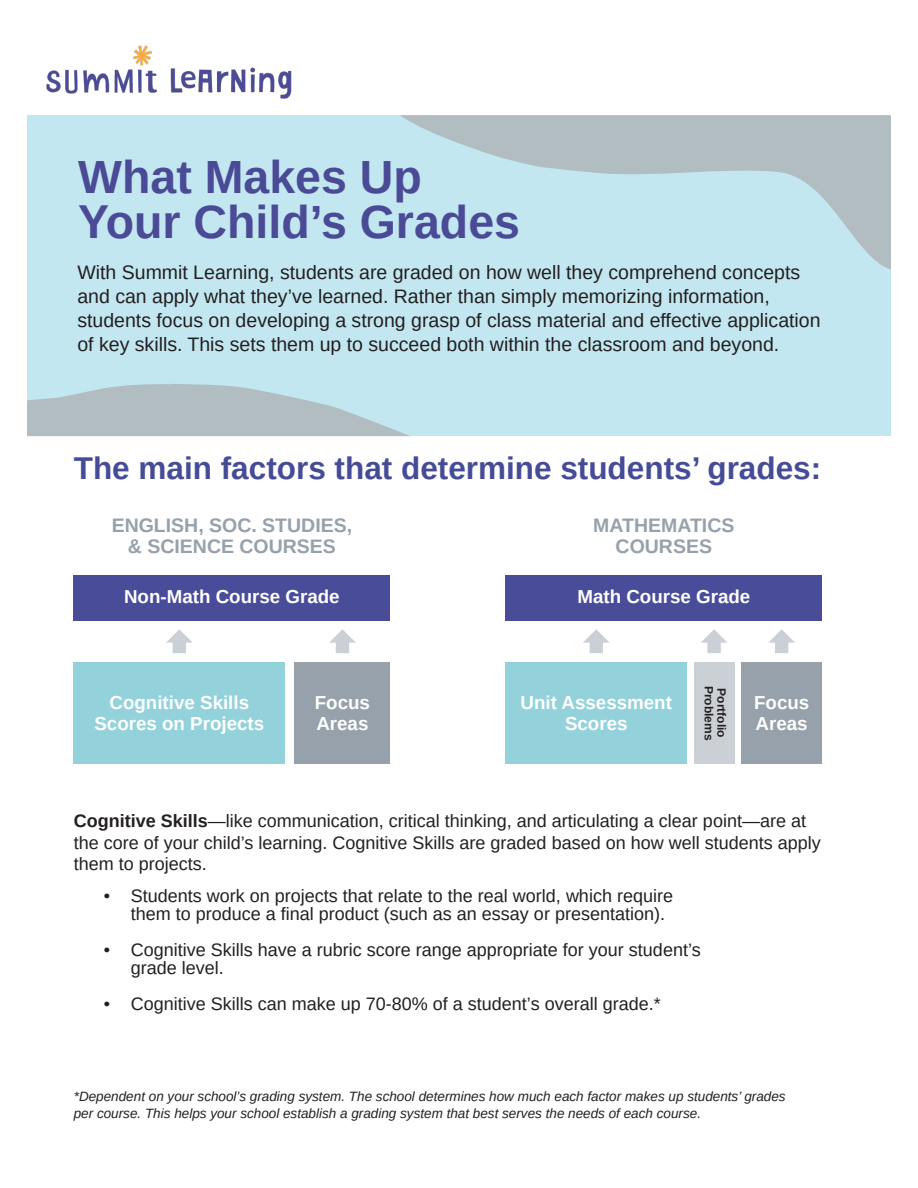
<style>
.page{position:relative;width:918px;height:1188px;background:#fff}
.page>*{position:absolute;margin:0;border:0;box-sizing:border-box;transform-origin:0 0}
.t1{font:700 46.5px "Arimo";color:#4a4a96}
.Paragraph_Style_1{font:700 31.5px "Arimo";color:#454b97}
.t2{font:19.5px/24px "Arimo";color:#231f20}
.Paragraph_Style_1-2{font:700 19.5px "Arimo";color:#96a1ab}
.Paragraph_Style_1-3{font:700 18.75px/21px "Arimo";color:#fff;text-align:center}
.Paragraph_Style_1-4{font:18px/18px "Arimo";color:#231f20}
.Paragraph_Style_1-5{font:italic 13.5px/16.2px "Arimo";color:#231f20}
.Paragraph_Style_1-6{font:700 12px "Arimo";color:#231f20}
.s1{font-weight:700}
</style>
<div class="page">
<div style="left:27px;top:115px;width:864px;height:321px;background:#c2e7f0"></div>
<svg style="left:27px;top:384px;width:382px;height:52px"></svg>
<svg style="left:400px;top:115px;width:491px;height:155px"></svg>
<img style="left:46px;top:45px;width:246px;height:54px">
<div style="left:74px;top:575px;width:316px;height:45px;background:#494c99"></div>
<div style="left:74px;top:662px;width:211px;height:101px;background:#93d2db"></div>
<svg style="left:166px;top:629px;width:27px;height:24px"></svg>
<div style="left:295px;top:662px;width:95px;height:101px;background:#96a1ab"></div>
<svg style="left:329px;top:629px;width:27px;height:24px"></svg>
<div style="left:506px;top:575px;width:316px;height:45px;background:#494c99"></div>
<div style="left:506px;top:662px;width:181px;height:101px;background:#93d2db"></div>
<svg style="left:583px;top:629px;width:27px;height:24px"></svg>
<div style="left:741px;top:662px;width:81px;height:101px;background:#96a1ab"></div>
<svg style="left:768px;top:629px;width:27px;height:24px"></svg>
<div style="left:694px;top:662px;width:40px;height:101px;background:#cad0d5"></div>
<svg style="left:701px;top:629px;width:26px;height:24px"></svg>
<p class="t1" style="left:78px;top:145px;width:345px">What Makes Up</p>
<p class="t1" style="left:78px;top:190px;width:443px">Your Child’s Grades</p>
<p class="t2" style="left:77px;top:260px;width:745px">With Summit Learning, students are graded on how well they comprehend concepts and can apply what they’ve learned. Rather than simply memorizing information, students focus on developing a strong grasp of class material and effective application of key skills. This sets them up to succeed both within the classroom and beyond.</p>
<p class="Paragraph_Style_1" style="left:74px;top:447px;width:749px">The main factors that determine students’ grades:</p>
<p class="Paragraph_Style_1-2" style="left:112px;top:512px;width:242px">ENGLISH, SOC. STUDIES,</p>
<p class="Paragraph_Style_1-2" style="left:128px;top:533px;width:210px">&amp; SCIENCE COURSES</p>
<p class="Paragraph_Style_1-3" style="left:124px;top:587px;width:217px">Non-Math Course Grade</p>
<p class="Paragraph_Style_1-3" style="left:94px;top:693px;width:171px">Cognitive Skills<br>Scores on Projects</p>
<p class="Paragraph_Style_1-3" style="left:315px;top:693px;width:57px;text-align:left">Focus<br>Areas</p>
<p class="Paragraph_Style_1-2" style="left:593px;top:512px;width:143px">MATHEMATICS</p>
<p class="Paragraph_Style_1-2" style="left:616px;top:533px;width:98px">COURSES</p>
<p class="Paragraph_Style_1-3" style="left:577px;top:587px;width:174px">Math Course Grade</p>
<p class="Paragraph_Style_1-6" style="left:717px;top:686px;width:56px;rotate:90deg">Problems</p>
<p class="Paragraph_Style_1-6" style="left:730px;top:688px;width:51px;rotate:90deg">Portfolio</p>
<p class="Paragraph_Style_1-3" style="left:521px;top:693px;width:153px">Unit Assessment<br>Scores</p>
<p class="Paragraph_Style_1-3" style="left:754px;top:693px;width:57px;text-align:left">Focus<br>Areas</p>
<p class="Paragraph_Style_1-4" style="left:74px;top:810px;width:749px;line-height:21.6px"><span class="s1">Cognitive Skills</span>—like communication, critical thinking, and articulating a clear point—are at the core of your child’s learning. Cognitive Skills are graded based on how well students apply them to projects.</p>
<p class="Paragraph_Style_1-4" style="left:131px;top:887px;width:544px;text-indent:-27px">• Students work on projects that relate to the real world, which require them to produce a final product (such as an essay or presentation).</p>
<p class="Paragraph_Style_1-4" style="left:131px;top:941px;width:571px;text-indent:-27px">• Cognitive Skills have a rubric score range appropriate for your student’s grade level.</p>
<p class="Paragraph_Style_1-4" style="left:104px;top:995px;width:558px">• Cognitive Skills can make up 70-80% of a student’s overall grade.*</p>
<p class="Paragraph_Style_1-5" style="left:74px;top:1088px;width:713px">*Dependent on your school’s grading system. The school determines how much each factor makes up students’ grades per course. This helps your school establish a grading system that best serves the needs of each course.</p>
</div>
